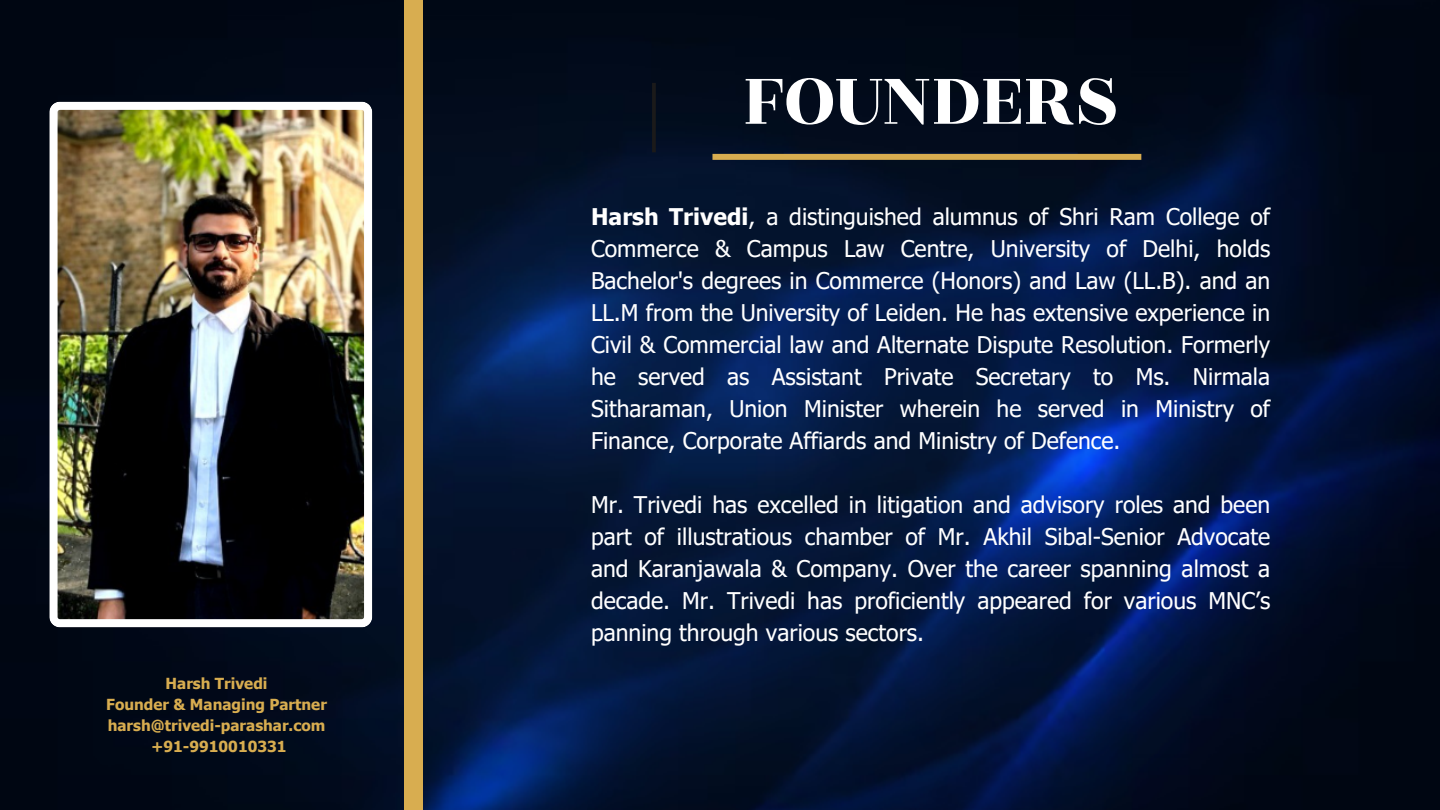
<style>
.page{position:relative;width:1440px;height:810px;background:#fff}
.page>*{position:absolute;margin:0;border:0;box-sizing:border-box;transform-origin:0 0}
.t1{font:80px "Rozha One";color:#fff}
.t2{font:23px/32.1px "Tahoma";color:#fff;text-align:justify}
.t3{font:700 15.2px/21px "Tahoma";color:#d8ad50;text-align:center}
.s1{font-weight:700}
</style>
<div class="page">
<img style="left:0;top:0;width:1440px;height:810px">
<div style="left:404px;top:0;width:19px;height:810px;background:#d8ad50"></div>
<hr style="left:652px;top:83px;width:4px;height:69px;background:#1b1a1a">
<img style="left:49px;top:102px;width:323px;height:525px">
<hr style="left:784px;top:152px;width:294px;height:3px;background:#031133">
<div style="left:712px;top:154px;width:429px;height:6px;background:#d8ad50"></div>
<p class="t3" style="left:106px;top:672px;width:222px">Harsh Trivedi<br>Founder &amp; Managing Partner harsh@trivedi-parashar.com +91-9910010331</p>
<h1 class="t1" style="left:742px;top:44px;width:378px">FOUNDERS</h1>
<p class="t2" style="left:591px;top:199px;width:681px"><span class="s1">Harsh Trivedi</span>, a distinguished alumnus of Shri Ram College of Commerce &amp; Campus Law Centre, University of Delhi, holds Bachelor's degrees in Commerce (Honors) and Law (LL.B). and an LL.M from the University of Leiden. He has extensive experience in Civil &amp; Commercial law and Alternate Dispute Resolution. Formerly he served as Assistant Private Secretary to Ms. Nirmala Sitharaman, Union Minister wherein he served in Ministry of Finance, Corporate Affiards and Ministry of Defence.</p>
<p class="t2" style="left:591px;top:488px;width:681px">Mr. Trivedi has excelled in litigation and advisory roles and been part of illustratious chamber of Mr. Akhil Sibal-Senior Advocate and Karanjawala &amp; Company. Over the career spanning almost a decade. Mr. Trivedi has proficiently appeared for various MNC’s panning through various sectors.</p>
</div>
